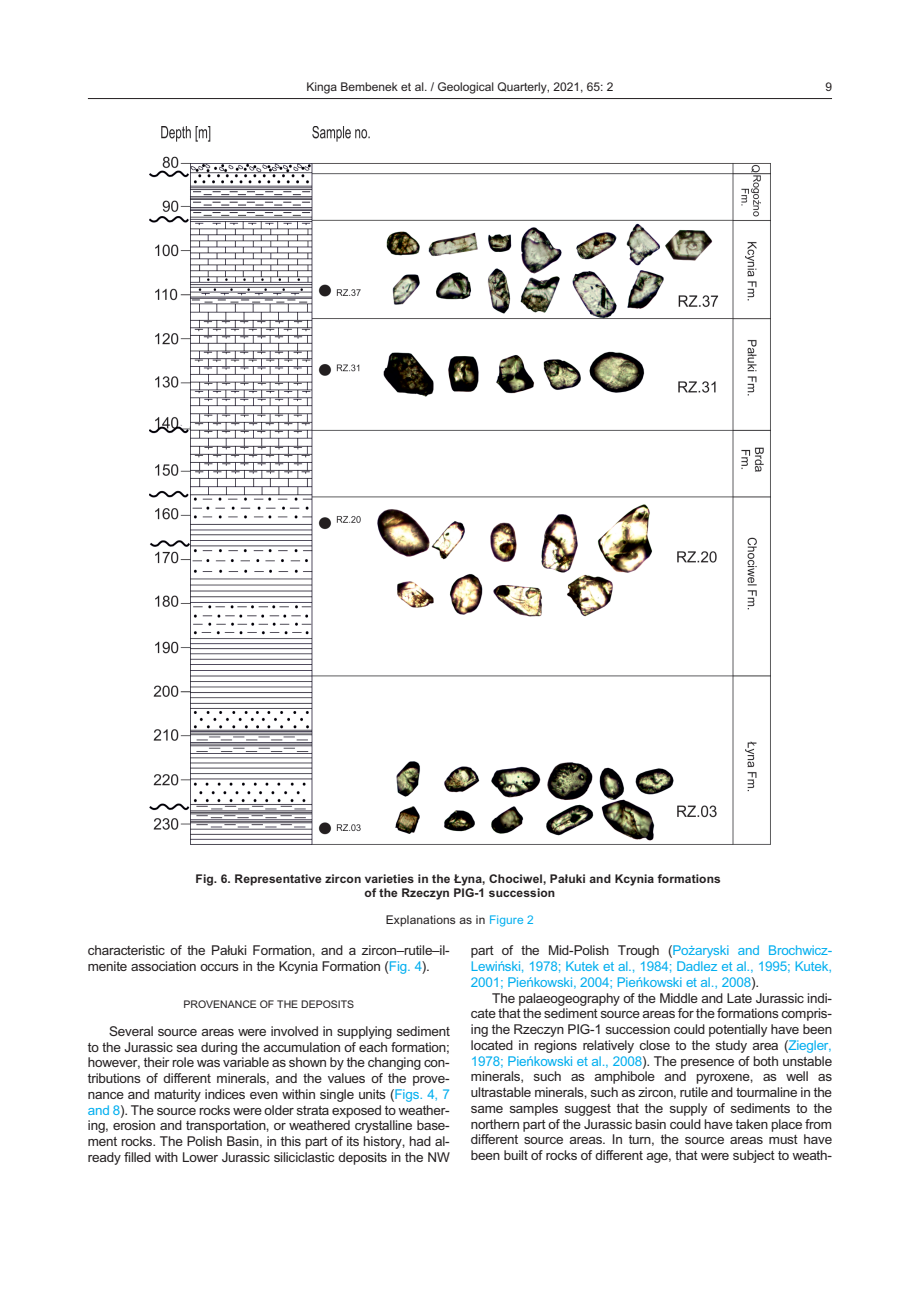
<style>
.page{position:relative;width:921px;height:1290px;background:#fff}
.page>*{position:absolute;margin:0;border:0;box-sizing:border-box;transform-origin:0 0}
.t1{font:13.5px/15.8px "Arial";letter-spacing:-.015em;color:#231f20;text-align:justify}
.t2{font:13.5px/15.8px "Arial";letter-spacing:-.015em;color:#00aeef;text-align:justify}
.t3{font:700 12px/14.4px "Arial";letter-spacing:.01em;color:#231f20;text-align:center}
.t4{font:12px "Arial";color:#231f20}
.t5{font:10.5px "Arial";color:#231f20}
.s1{color:#00aeef}
.s2{color:#231f20}
</style>
<div class="page">
<hr style="left:88px;top:98px;width:744px;height:1px;background:#231f20">
<img style="left:150px;top:126px;width:620px;height:719px">
<p class="t4" style="left:306px;top:83px;width:309px">Kinga Bembenek et al. / Geo log i cal Quar terly, 2021, 65: 2</p>
<p class="t4" style="left:825px;top:83px;width:8px">9</p>
<p class="t3" style="left:196px;top:872px;width:527px">Fig. 6. Rep re sen ta tive zir con va ri et ies in the £yna, Chociwel, Pa³uki and Kcynia for ma tions of the Rzeczyn PIG-1 suc ces sion</p>
<p class="t4" style="left:386px;top:915px;width:150px">Explanations as in <span class="s1">Figure 2</span></p>
<p class="t1" style="left:88px;top:944px;width:363px">char ac ter is tic of the Pa³uki For ma tion, and a zir con–rutile–il - men ite as so ci a tion oc curs in the Kcynia For ma tion (<span class="s1">Fig. 4</span>).</p>
<p class="t5" style="left:183px;top:1000px;width:172px">PROVENANCE OF THE DEPOSITS</p>
<p class="t1" style="left:88px;top:1025px;width:364px;text-indent:21px">Sev eral source ar eas were in volved in sup ply ing sed i ment to the Ju ras sic sea dur ing the ac cu mu la tion of each for ma tion; how ever, their role was vari able as shown by the chang ing con - tri bu tions of dif fer ent min er als, and the val ues of the prov e - nance and ma tu rity in di ces even within sin gle units (<span class="s1">Figs. 4, 7 and 8</span>). The source rocks were older strata ex posed to weath er - ing, ero sion and trans por ta tion, or weath ered crys tal line base - ment rocks. The Pol ish Ba sin, in this part of its his tory, had al - ready filled with Lower Ju ras sic siliciclastic de pos its in the NW</p>
<p class="t2" style="left:471px;top:944px;width:363px"><span class="s2">part of the Mid-Pol ish Trough (</span>Po¿aryski and Brochwicz-Lewiñski, 1978; Kutek et al., 1984; Dadlez et al., 1995; Kutek, 2001; Pieñkowski, 2004; Pieñkowski et al., 2008<span class="s2">).</span></p>
<p class="t1" style="left:471px;top:991px;width:363px;text-indent:21px">The palaeo ge ogra phy of the Mid dle and Late Ju ras sic in di - cate that the sed i ment source ar eas for the for ma tions com pris - ing the Rzeczyn PIG-1 suc ces sion could po ten tially have been lo cated in re gions rel a tively close to the study area (<span class="s1">Ziegler, 1978; Pieñkowski et al., 2008</span>). The pres ence of both un sta ble min er als, such as am phi bole and pyroxene, as well as ultrastable min er als, such as zir con, rutile and tour ma line in the same sam ples sug gest that the sup ply of sed i ments to the north ern part of the Ju ras sic ba sin could have taken place from dif fer ent source ar eas. In turn, the source ar eas must have been built of rocks of dif fer ent age, that were sub ject to weath -</p>
</div>
